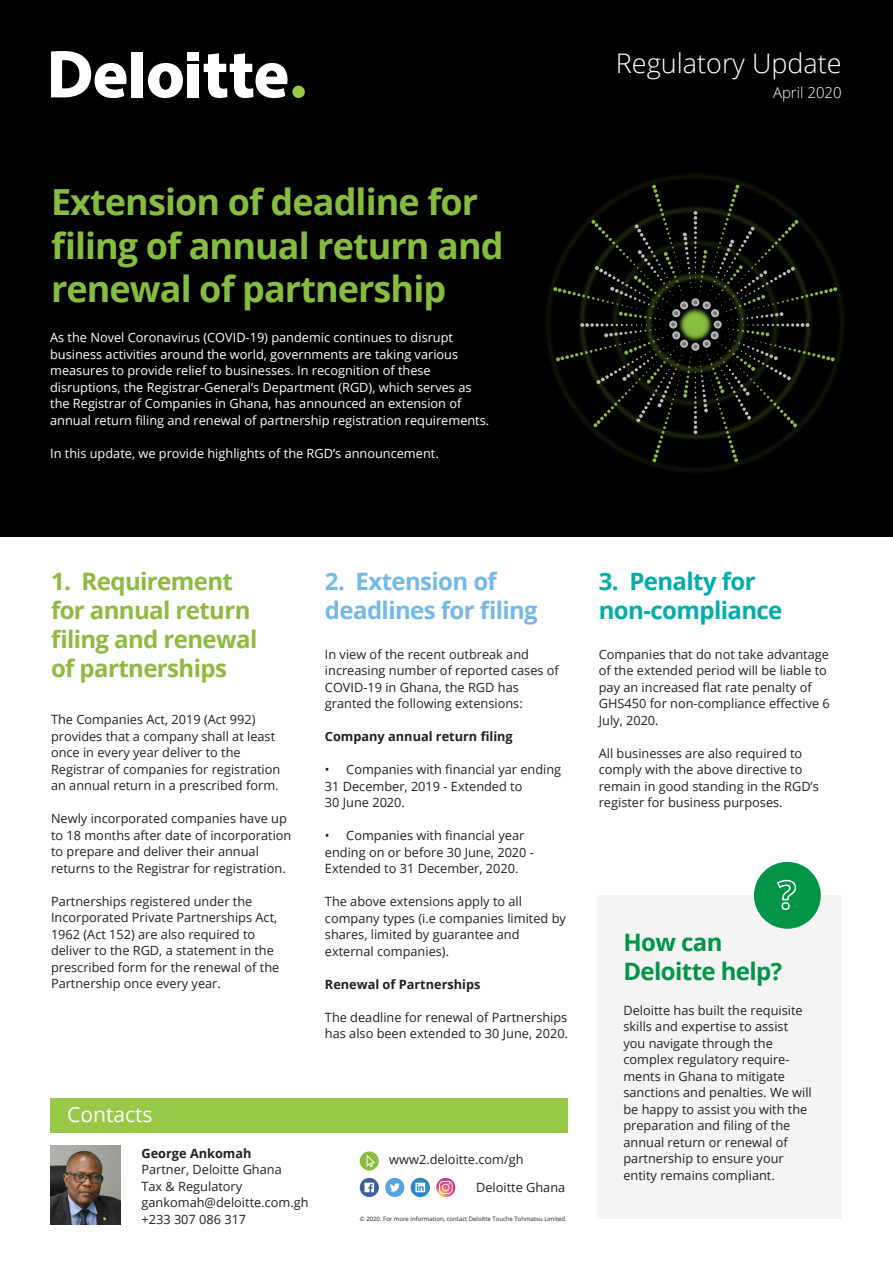
<style>
.page{position:relative;width:893px;height:1263px;background:#fff}
.page>*{position:absolute;margin:0;border:0;box-sizing:border-box;transform-origin:0 0}
.t1{font:700 36px/43.2px "Open Sans";letter-spacing:-.025em;color:#86bc40}
.t2{font:300 27px "Open Sans";color:#fff}
.t3{font:700 24px/28.8px "Open Sans";letter-spacing:-.025em;color:#8dba3f}
.t4{font:700 24px/28.8px "Open Sans";letter-spacing:-.025em;color:#74b9e6}
.t5{font:700 24px/28.8px "Open Sans";letter-spacing:-.025em;color:#00adaa}
.t6{font:700 24px/28.8px "Open Sans";letter-spacing:-.025em;color:#029447}
.t7{font:21px "Open Sans";color:#fff}
.t8{font:300 15px "Open Sans";color:#fff}
.t9{font:12.75px/16.5px "Open Sans";color:#231f20}
.t10{font:12.75px/16.5px "Open Sans";color:#fff}
.t11{font:700 12.75px "Open Sans";color:#231f20}
.t12{font:6px "Open Sans";color:#221f1f}
</style>
<div class="page">
<div style="left:598px;top:895px;width:244px;height:324px;background:#f4f4f4"></div>
<div style="left:0;top:0;width:893px;height:536px;background:#000"></div>
<img style="left:546px;top:174px;width:298px;height:298px">
<img style="left:51px;top:1145px;width:69px;height:79px">
<div style="left:132px;top:52px;width:11px;height:45px;background:#fff"></div>
<svg style="left:148px;top:63px;width:35px;height:35px"></svg>
<div style="left:188px;top:64px;width:11px;height:33px;background:#fff"></div>
<div style="left:188px;top:52px;width:11px;height:9px;background:#fff"></div>
<svg style="left:204px;top:53px;width:84px;height:45px"></svg>
<div style="left:292px;top:86px;width:13px;height:12px;background:#99ca49;border-radius:50%"></div>
<svg style="left:51px;top:51px;width:76px;height:47px"></svg>
<div style="left:51px;top:1099px;width:517px;height:34px;background:#97c848"></div>
<svg style="left:360px;top:1178px;width:19px;height:19px"></svg>
<svg style="left:364px;top:1183px;width:10px;height:9px"></svg>
<div style="left:385px;top:1178px;width:19px;height:19px;background:#53a5db;border-radius:50%"></div>
<svg style="left:390px;top:1183px;width:10px;height:8px"></svg>
<div style="left:411px;top:1178px;width:19px;height:19px;background:#2888c8;border-radius:50%"></div>
<svg style="left:415px;top:1182px;width:12px;height:10px"></svg>
<svg style="left:436px;top:1178px;width:19px;height:19px"></svg>
<svg style="left:439px;top:1181px;width:14px;height:13px"></svg>
<div style="left:360px;top:1151px;width:19px;height:19px;background:#88bd40;border-radius:50%"></div>
<svg style="left:367px;top:1155px;width:8px;height:12px"></svg>
<div style="left:754px;top:862px;width:67px;height:67px;background:#029447;border-radius:50%"></div>
<svg style="left:776px;top:879px;width:21px;height:32px"></svg>
<h1 class="t1" style="left:51px;top:180px;width:454px">Extension of deadline for filing of annual return and renewal of partnership</h1>
<p class="t10" style="left:50px;top:329px;width:441px">As the Novel Coronavirus (COVID-19) pandemic continues to disrupt business activities around the world, governments are taking various measures to provide relief to businesses. In recognition of these disruptions, the Registrar-General’s Department (RGD), which serves as the Registrar of Companies in Ghana, has announced an extension of annual return filing and renewal of partnership registration requirements.</p>
<p class="t10" style="left:50px;top:445px;width:390px">In this update, we provide highlights of the RGD’s announcement.</p>
<h2 class="t2" style="left:616px;top:44px;width:227px">Regulatory Update</h2>
<p class="t8" style="left:773px;top:82px;width:70px">April 2020</p>
<h3 class="t3" style="left:51px;top:566px;width:208px">1. Requirement for annual return filing and renewal of partnerships</h3>
<p class="t9" style="left:51px;top:711px;width:231px">The Companies Act, 2019 (Act 992) provides that a company shall at least once in every year deliver to the Registrar of companies for registration an annual return in a prescribed form.</p>
<p class="t9" style="left:51px;top:810px;width:242px">Newly incorporated companies have up to 18 months after date of incorporation to prepare and deliver their annual returns to the Registrar for registration.</p>
<p class="t9" style="left:51px;top:892px;width:230px">Partnerships registered under the Incorporated Private Partnerships Act, 1962 (Act 152) are also required to deliver to the RGD, a statement in the prescribed form for the renewal of the Partnership once every year.</p>
<h3 class="t4" style="left:325px;top:566px;width:214px">2. Extension of deadlines for filing</h3>
<p class="t9" style="left:325px;top:645px;width:236px">In view of the recent outbreak and increasing number of reported cases of COVID-19 in Ghana, the RGD has granted the following extensions:</p>
<p class="t11" style="left:325px;top:727px;width:189px">Company annual return filing</p>
<p class="t9" style="left:325px;top:761px;width:238px">• Companies with financial yar ending<br>31 December, 2019 - Extended to<br>30 June 2020.</p>
<p class="t9" style="left:325px;top:827px;width:211px">• Companies with financial year ending on or before 30 June, 2020 -<br>Extended to 31 December, 2020.</p>
<p class="t9" style="left:325px;top:893px;width:242px">The above extensions apply to all company types (i.e companies limited by shares, limited by guarantee and external companies).</p>
<p class="t11" style="left:325px;top:975px;width:157px">Renewal of Partnerships</p>
<p class="t9" style="left:325px;top:1008px;width:245px">The deadline for renewal of Partnerships has also been extended to 30 June, 2020.</p>
<h3 class="t7" style="left:67px;top:1100px;width:87px">Contacts</h3>
<p class="t11" style="left:141px;top:1144px;width:112px">George Ankomah</p>
<p class="t9" style="left:141px;top:1161px;width:169px">Partner, Deloitte Ghana<br>Tax &amp; Regulatory gankomah@deloitte.com.gh +233 307 086 317</p>
<p class="t9" style="left:389px;top:1151px;width:136px">www2.deloitte.com/gh</p>
<p class="t9" style="left:476px;top:1178px;width:91px">Deloitte Ghana</p>
<p class="t12" style="left:360px;top:1215px;width:208px">© 2020. For more information, contact Deloitte Touche Tohmatsu Limited.</p>
<h3 class="t5" style="left:599px;top:566px;width:185px">3. Penalty for non-compliance</h3>
<p class="t9" style="left:599px;top:645px;width:233px">Companies that do not take advantage of the extended period will be liable to pay an increased flat rate penalty of<br>GHS450 for non-compliance effective 6<br>July, 2020.</p>
<p class="t9" style="left:599px;top:744px;width:222px">All businesses are also required to comply with the above directive to remain in good standing in the RGD’s register for business purposes.</p>
<h3 class="t6" style="left:623px;top:927px;width:160px">How can<br>Deloitte help?</h3>
<p class="t9" style="left:623px;top:1001px;width:190px">Deloitte has built the requisite skills and expertise to assist you navigate through the complex regulatory require&shy;ments in Ghana to mitigate sanctions and penalties. We will be happy to assist you with the preparation and filing of the annual return or renewal of partnership to ensure your entity remains compliant.</p>
</div>
